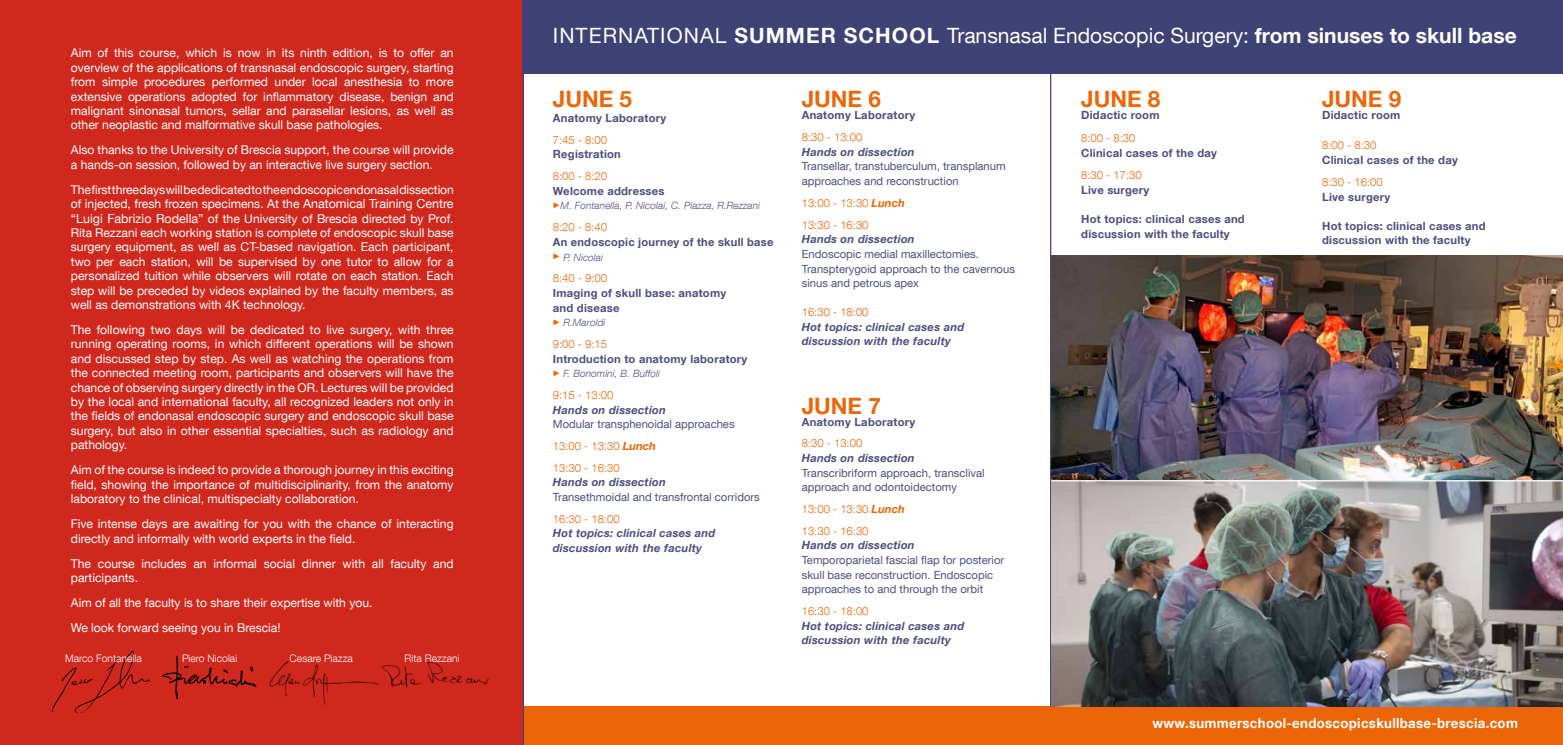
<style>
.page{position:relative;width:1563px;height:745px;background:#fff}
.page>*{position:absolute;margin:0;border:0;box-sizing:border-box;transform-origin:0 0}
.t1{font:700 22.5px "Helvetica Neue LT Com";color:#ec6608}
.t2{font:21px "Helvetica Neue LT Com";color:#fff}
.t3{font:700 13.75px "Helvetica Neue LT Com";letter-spacing:.025em;color:#fff;scale:.96 1}
.t4{font:12.12px/14.4px "Helvetica Neue LT Com";color:#fff;text-align:justify}
.t5{font:11.25px/14.6px "Helvetica Neue LT Com";color:#4d5080}
.t6{font:700 11.25px/14.6px "Helvetica Neue LT Com";letter-spacing:.02em;color:#4d5080}
.t7{font:italic 700 11.25px/14.6px "Helvetica Neue LT Com";letter-spacing:.02em;color:#4d5080}
.t8{font:300 11.25px/21.8px "Helvetica Neue LT Com";color:#ec6608}
.t9{font:300 10.38px "Helvetica Neue LT Com";color:#fff}
.t10{font:italic 300 10px "Helvetica Neue LT Com";letter-spacing:.01em;color:#4d5080}
.s1{font-size:12.5px}
.s2{font-weight:700}
.s3{font-family:"European Pi 4";font-weight:400;font-style:normal;font-size:7.5px;color:#ec6608}
.s4{font-weight:300;color:#ec6608}
.s5{font-weight:700;font-style:italic;color:#ec6608}
.s6{font-weight:700;font-style:italic}
</style>
<div class="page">
<div style="left:523px;top:705px;width:1040px;height:39px;background:#ec6608"></div>
<div style="left:0;top:0;width:524px;height:744px;background:#d1281e"></div>
<div style="left:523px;top:0;width:1040px;height:74px;background:#3e4274"></div>
<hr style="left:523px;top:0;width:1px;height:744px;background:#3e4274">
<hr style="left:1050px;top:0;width:1px;height:705px;background:#3e4274">
<img style="left:276px;top:661px;width:92px;height:44px">
<img style="left:51px;top:651px;width:96px;height:62px">
<img style="left:147px;top:655px;width:129px;height:45px">
<img style="left:368px;top:661px;width:122px;height:27px">
<img style="left:1051px;top:255px;width:512px;height:450px">
<hr style="left:1051px;top:480px;width:512px;height:1px;background:#fff">
<p class="t4" style="left:71px;top:46px;width:384px">Aim of this course, which is now in its ninth edition, is to offer an overview of the applications of transnasal endoscopic surgery, starting from simple procedures performed under local anesthesia to more extensive operations adopted for inflammatory disease, benign and malignant sinonasal tumors, sellar and parasellar lesions, as well as other neoplastic and malformative skull base pathologies.</p>
<p class="t4" style="left:71px;top:142px;width:384px">Also thanks to the University of Brescia support, the course will provide a hands-on session, followed by an interactive live surgery section.</p>
<p class="t4" style="left:71px;top:182px;width:384px">The first three days will be dedicated to the endoscopic endonasal dissection of injected, fresh frozen specimens. At the <span class="s1">Anatomical Training Centre “Luigi Fabrizio Rodella”</span> of the University of Brescia directed by Prof.<br>Rita Rezzani each working station is complete of endoscopic skull base surgery equipment, as well as CT-based navigation. Each participant, two per each station, will be supervised by one tutor to allow for a personalized tuition while observers will rotate on each station. Each step will be preceded by videos explained by the faculty members, as well as demonstrations with 4K technology.</p>
<p class="t4" style="left:71px;top:322px;width:384px">The following two days will be dedicated to live surgery, with three running operating rooms, in which different operations will be shown and discussed step by step. As well as watching the operations from the connected meeting room, participants and observers will have the chance of observing surgery directly in the OR. Lectures will be provided by the local and international faculty, all recognized leaders not only in the fields of endonasal endoscopic surgery and endoscopic skull base surgery, but also in other essential specialties, such as radiology and pathology.</p>
<p class="t4" style="left:71px;top:462px;width:384px">Aim of the course is indeed to provide a thorough journey in this exciting field, showing the importance of multidisciplinarity, from the anatomy laboratory to the clinical, multispecialty collaboration.</p>
<p class="t4" style="left:71px;top:516px;width:384px">Five intense days are awaiting for you with the chance of interacting directly and informally with world experts in the field.</p>
<p class="t4" style="left:71px;top:555px;width:384px">The course includes an informal social dinner with all faculty and participants.</p>
<p class="t4" style="left:71px;top:589px;width:303px;line-height:25px">Aim of all the faculty is to share their expertise with you.<br>We look forward seeing you in Brescia!</p>
<p class="t9" style="left:65px;top:651px;width:78px">Marco Fontanella</p>
<p class="t9" style="left:182px;top:651px;width:57px">Piero Nicolai</p>
<p class="t9" style="left:290px;top:651px;width:65px">Cesare Piazza</p>
<p class="t9" style="left:404px;top:651px;width:57px">Rita Rezzani</p>
<h2 class="t2" style="left:553px;top:23px;width:965px">INTERNATIONAL <span class="s2">SUMMER SCHOOL</span> Transnasal Endoscopic Surgery: <span class="s2">from sinuses to skull base</span></h2>
<h1 class="t1" style="left:553px;top:85px;width:81px">JUNE 5</h1>
<p class="t6" style="left:553px;top:110px;width:115px">Anatomy Laboratory</p>
<p class="t8" style="left:553px;top:129px;width:56px">7:45 - 8:00</p>
<p class="t6" style="left:553px;top:147px;width:70px">Registration</p>
<p class="t8" style="left:553px;top:165px;width:56px">8:00 - 8:20</p>
<p class="t6" style="left:553px;top:183px;width:113px">Welcome addresses</p>
<p class="t10" style="left:553px;top:200px;width:209px"><span class="s3">P</span>M. Fontanella, P. Nicolai, C. Piazza, R.Rezzani</p>
<p class="t8" style="left:553px;top:216px;width:56px">8:20 - 8:40</p>
<p class="t6" style="left:553px;top:234px;width:222px">An endoscopic journey of the skull base</p>
<p class="t10" style="left:553px;top:251px;width:52px"><span class="s3">P</span> P. Nicolai</p>
<p class="t8" style="left:553px;top:267px;width:56px">8:40 - 9:00</p>
<p class="t6" style="left:553px;top:285px;width:175px">Imaging of skull base: anatomy and disease</p>
<p class="t10" style="left:553px;top:316px;width:54px"><span class="s3">P</span> R.Maroldi</p>
<p class="t8" style="left:553px;top:332px;width:56px">9:00 - 9:15</p>
<p class="t6" style="left:553px;top:350px;width:196px">Introduction to anatomy laboratory</p>
<p class="t10" style="left:553px;top:367px;width:109px"><span class="s3">P</span> F. Bonomini, B. Buffoli</p>
<p class="t8" style="left:553px;top:383px;width:62px">9:15 - 13:00</p>
<p class="t7" style="left:553px;top:401px;width:115px">Hands on dissection</p>
<p class="t5" style="left:553px;top:413px;width:183px;line-height:21.8px">Modular transphenoidal approaches<br><span class="s4">13:00 - 13:30</span> <span class="s5">Lunch<br></span><span class="s4">13:30 - 16:30</span></p>
<p class="t7" style="left:553px;top:474px;width:115px">Hands on dissection</p>
<p class="t5" style="left:553px;top:489px;width:208px">Transethmoidal and transfrontal corridors</p>
<p class="t8" style="left:553px;top:507px;width:68px">16:30 - 18:00</p>
<p class="t7" style="left:553px;top:525px;width:164px">Hot topics: clinical cases and discussion with the faculty</p>
<h1 class="t1" style="left:802px;top:85px;width:81px">JUNE 6</h1>
<p class="t6" style="left:802px;top:108px;width:115px">Anatomy Laboratory</p>
<p class="t8" style="left:802px;top:126px;width:62px">8:30 - 13:00</p>
<p class="t7" style="left:802px;top:144px;width:115px">Hands on dissection</p>
<p class="t5" style="left:802px;top:159px;width:205px">Transellar, transtuberculum, transplanum approaches and reconstruction</p>
<p class="t8" style="left:802px;top:191px;width:105px">13:00 - 13:30 <span class="s6">Lunch<br></span>13:30 - 16:30</p>
<p class="t7" style="left:802px;top:231px;width:115px">Hands on dissection</p>
<p class="t5" style="left:802px;top:246px;width:215px">Endoscopic medial maxillectomies.<br>Transpterygoid approach to the cavernous sinus and petrous apex</p>
<p class="t8" style="left:802px;top:301px;width:68px">16:30 - 18:00</p>
<p class="t7" style="left:802px;top:319px;width:164px">Hot topics: clinical cases and discussion with the faculty</p>
<h1 class="t1" style="left:802px;top:391px;width:81px">JUNE 7</h1>
<p class="t6" style="left:802px;top:413px;width:115px">Anatomy Laboratory</p>
<p class="t8" style="left:802px;top:432px;width:62px">8:30 - 13:00</p>
<p class="t7" style="left:802px;top:450px;width:115px">Hands on dissection</p>
<p class="t5" style="left:802px;top:464px;width:184px">Transcribriform approach, transclival approach and odontoidectomy</p>
<p class="t8" style="left:802px;top:497px;width:105px">13:00 - 13:30 <span class="s6">Lunch<br></span>13:30 - 16:30</p>
<p class="t7" style="left:802px;top:537px;width:115px">Hands on dissection</p>
<p class="t5" style="left:802px;top:552px;width:204px">Temporoparietal fascial flap for posterior skull base reconstruction. Endoscopic approaches to and through the orbit</p>
<p class="t8" style="left:802px;top:599px;width:68px">16:30 - 18:00</p>
<p class="t7" style="left:802px;top:617px;width:164px">Hot topics: clinical cases and discussion with the faculty</p>
<h1 class="t1" style="left:1081px;top:85px;width:81px">JUNE 8</h1>
<p class="t6" style="left:1081px;top:108px;width:80px">Didactic room</p>
<p class="t8" style="left:1081px;top:126px;width:56px">8:00 - 8:30</p>
<p class="t6" style="left:1081px;top:145px;width:137px">Clinical cases of the day</p>
<p class="t8" style="left:1081px;top:163px;width:62px">8:30 - 17:30</p>
<p class="t6" style="left:1081px;top:182px;width:70px">Live surgery</p>
<p class="t6" style="left:1081px;top:210px;width:165px;line-height:15px">Hot topics: clinical cases and discussion with the faculty</p>
<h1 class="t1" style="left:1322px;top:85px;width:81px">JUNE 9</h1>
<p class="t6" style="left:1322px;top:108px;width:80px">Didactic room</p>
<p class="t8" style="left:1322px;top:133px;width:56px">8:00 - 8:30</p>
<p class="t6" style="left:1322px;top:152px;width:137px">Clinical cases of the day</p>
<p class="t8" style="left:1322px;top:170px;width:62px">8:30 - 16:00</p>
<p class="t6" style="left:1322px;top:189px;width:70px">Live surgery</p>
<p class="t6" style="left:1322px;top:218px;width:165px">Hot topics: clinical cases and discussion with the faculty</p>
<p class="t3" style="left:1152px;top:713px;width:382px">www.summerschool-endoscopicskullbase-brescia.com</p>
</div>
